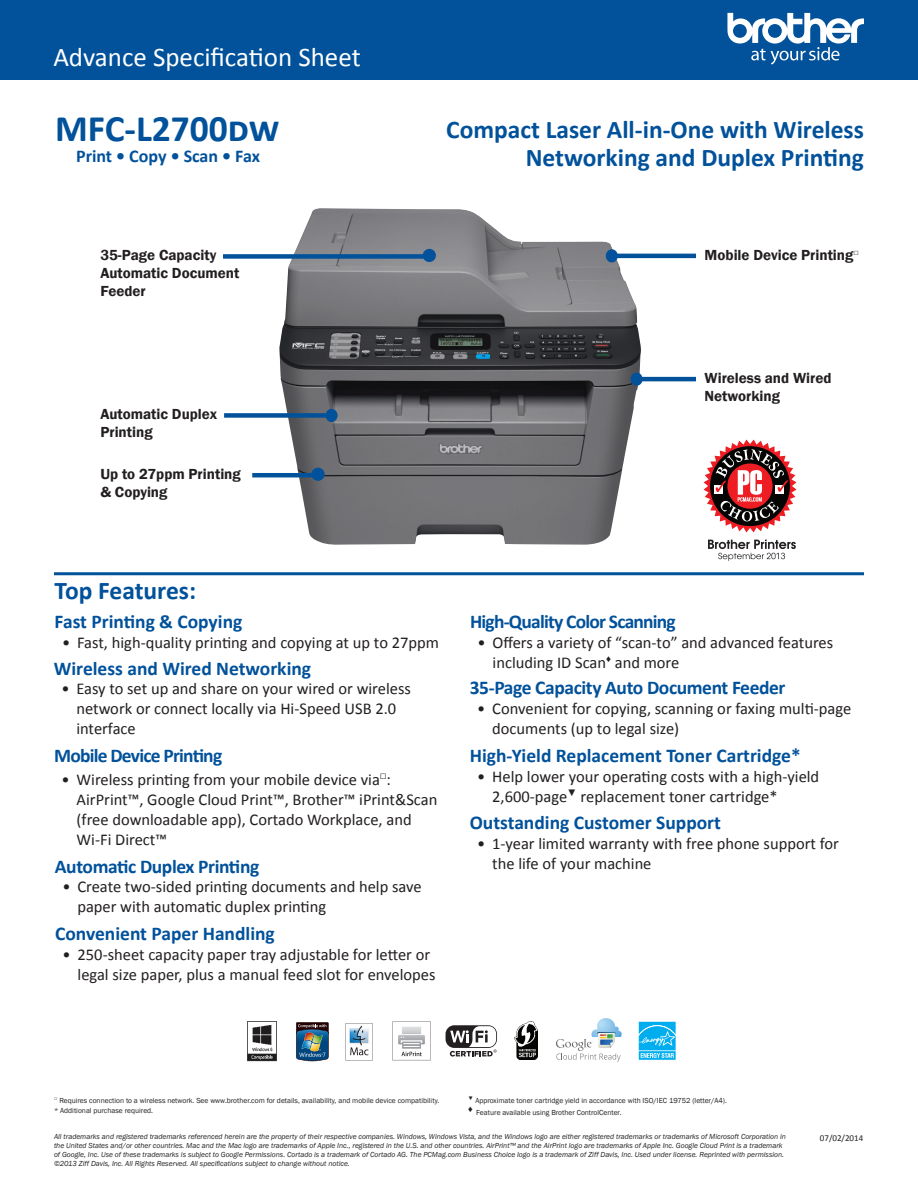
<style>
.page{position:relative;width:918px;height:1188px;background:#fff}
.page>*{position:absolute;margin:0;border:0;box-sizing:border-box;transform-origin:0 0}
.t1{font:700 37.5px "Calibri";color:#01519b}
.t2{font:27px "Calibri";color:#fff}
.t3{font:700 25.5px/28.5px "Calibri";color:#01519b;text-align:right}
.t4{font:700 19.5px "Calibri";letter-spacing:-.01em;color:#01519b}
.t5{font:700 19.5px "Calibri";letter-spacing:-.04em;color:#01519b}
.t6{font:700 18px "Calibri";color:#01519b}
.t7{font:16.5px/19.8px "Calibri";color:#231f20}
.t8{font:600 15px/18px "Franklin Gothic";color:#231f20}
.t9{font:9px "Calibri";color:#231f20}
.t10{font:italic 7.5px/9px "Franklin Gothic";color:#231f20}
.t11{font:7.5px/12px "Franklin Gothic";color:#231f20}
</style>
<div class="page">
<div style="left:0;top:0;width:918px;height:80px;background:#01519b"></div>
<svg style="left:727px;top:13px;width:137px;height:52px"></svg>
<img style="left:279px;top:208px;width:362px;height:337px">
<hr style="left:54px;top:572px;width:810px;height:3px;background:#01519b">
<svg style="left:704px;top:440px;width:93px;height:92px"></svg>
<svg style="left:708px;top:540px;width:88px;height:21px"></svg>
<svg style="left:345px;top:1023px;width:28px;height:37px"></svg>
<img style="left:348px;top:1024px;width:23px;height:23px">
<svg style="left:296px;top:1022px;width:33px;height:39px"></svg>
<svg style="left:638px;top:1021px;width:38px;height:39px"></svg>
<div style="left:639px;top:1051px;width:37px;height:9px;background:#00aeef"></div>
<svg style="left:639px;top:1022px;width:37px;height:36px"></svg>
<img style="left:514px;top:1021px;width:24px;height:39px">
<svg style="left:392px;top:1022px;width:39px;height:38px"></svg>
<img style="left:395px;top:1025px;width:34px;height:25px">
<img style="left:247px;top:1021px;width:30px;height:41px">
<svg style="left:556px;top:1018px;width:66px;height:44px"></svg>
<div style="left:446px;top:1025px;width:51px;height:23px;background:#231f20;border-radius:9px"></div>
<svg style="left:450px;top:1026px;width:47px;height:31px"></svg>
<div style="left:606px;top:249px;width:12px;height:13px;background:#01519b;border-radius:50%"></div>
<hr style="left:612px;top:254px;width:84px;height:4px;background:#01519b">
<div style="left:631px;top:373px;width:12px;height:13px;background:#01519b;border-radius:50%"></div>
<hr style="left:637px;top:377px;width:59px;height:4px;background:#01519b">
<div style="left:423px;top:249px;width:13px;height:13px;background:#01519b;border-radius:50%"></div>
<div style="left:223px;top:254px;width:211px;height:5px;background:#01519b"></div>
<div style="left:326px;top:409px;width:12px;height:13px;background:#01519b;border-radius:50%"></div>
<div style="left:224px;top:413px;width:113px;height:5px;background:#01519b"></div>
<div style="left:311px;top:468px;width:14px;height:13px;background:#01519b;border-radius:50%"></div>
<hr style="left:252px;top:473px;width:71px;height:4px;background:#01519b">
<p class="t2" style="left:53px;top:40px;width:309px">Advance Specification Sheet</p>
<p class="t1" style="left:55px;top:104px;width:226px">MFC-L2700dw</p>
<p class="t6" style="left:76px;top:144px;width:185px">Print • Copy • Scan • Fax</p>
<p class="t8" style="left:100px;top:246px;width:141px">35-Page Capacity<br>Automatic Document<br>Feeder</p>
<p class="t8" style="left:100px;top:405px;width:118px">Automatic Duplex<br>Printing</p>
<p class="t8" style="left:100px;top:465px;width:142px">Up to 27ppm Printing &amp; Copying</p>
<p class="t3" style="left:446px;top:115px;width:419px">Compact Laser All-in-One with Wireless<br>Networking and Duplex Printing</p>
<p class="t8" style="left:705px;top:246px;width:156px">Mobile Device Printing<sup>□</sup></p>
<p class="t8" style="left:705px;top:369px;width:128px">Wireless and Wired<br>Networking</p>
<p class="t3" style="left:55px;top:576px;width:143px">Top Features:</p>
<p class="t4" style="left:55px;top:609px;width:189px">Fast Printing &amp; Copying</p>
<p class="t7" style="left:62px;top:633px;width:378px">• Fast, high-quality printing and copying at up to 27ppm</p>
<p class="t5" style="left:470px;top:609px;width:207px">High-Quality Color Scanning</p>
<p class="t7" style="left:493px;top:633px;width:342px;text-indent:-15px">• Offers a variety of “scan-to” and advanced features including ID Scan<sup>♦</sup> and more</p>
<p class="t4" style="left:54px;top:656px;width:259px">Wireless and Wired Networking</p>
<p class="t7" style="left:76px;top:679px;width:336px;text-indent:-15px">• Easy to set up and share on your wired or wireless network or connect locally via Hi-Speed USB 2.0 interface</p>
<p class="t4" style="left:470px;top:676px;width:317px">35-Page Capacity Auto Document Feeder</p>
<p class="t7" style="left:492px;top:699px;width:361px;text-indent:-15px">• Convenient for copying, scanning or faxing multi-page documents (up to legal size)</p>
<p class="t5" style="left:54px;top:743px;width:170px">Mobile Device Printing</p>
<p class="t7" style="left:77px;top:770px;width:362px;text-indent:-15px">• Wireless printing from your mobile device via<sup>□</sup>:<br>AirPrint™, Google Cloud Print™, Brother™ iPrint&amp;Scan (free downloadable app), Cortado Workplace, and Wi-Fi Direct™</p>
<p class="t4" style="left:55px;top:854px;width:206px">Automatic Duplex Printing</p>
<p class="t7" style="left:77px;top:877px;width:346px;text-indent:-15px">• Create two-sided printing documents and help save paper with automatic duplex printing</p>
<p class="t4" style="left:55px;top:921px;width:221px">Convenient Paper Handling</p>
<p class="t7" style="left:78px;top:945px;width:360px;text-indent:-15px">• 250-sheet capacity paper tray adjustable for letter or legal size paper, plus a manual feed slot for envelopes</p>
<p class="t4" style="left:470px;top:743px;width:333px">High-Yield Replacement Toner Cartridge*</p>
<p class="t7" style="left:492px;top:766px;width:329px;text-indent:-15px">• Help lower your operating costs with a high-yield<br>2,600-page<sup>▼</sup> replacement toner cartridge*</p>
<p class="t4" style="left:470px;top:811px;width:253px">Outstanding Customer Support</p>
<p class="t7" style="left:492px;top:834px;width:348px;text-indent:-15px">• 1-year limited warranty with free phone support for the life of your machine</p>
<p class="t11" style="left:54px;top:1094px;width:387px"><sup>□</sup> Requires connection to a wireless network. See www.brother.com for details, availability, and mobile device compatibility.</p>
<p class="t11" style="left:54px;top:1105px;width:101px">* Additional purchase required.</p>
<p class="t11" style="left:468px;top:1094px;width:261px"><sup>▼</sup> Approximate toner cartridge yield in accordance with ISO/IEC 19752 (letter/A4). <sup>♦</sup> Feature available using Brother ControlCenter.</p>
<p class="t10" style="left:54px;top:1132px;width:734px">All trademarks and registered trademarks referenced herein are the property of their respective companies. Windows, Windows Vista, and the Windows logo are either registered trademarks or trademarks of Microsoft Corporation in</p>
<p class="t9" style="left:820px;top:1132px;width:45px">07/02/2014</p>
<p class="t10" style="left:54px;top:1141px;width:732px">the United States and/or other countries. Mac and the Mac logo are trademarks of Apple Inc., registered in the U.S. and other countries. AirPrint™ and the AirPrint logo are trademarks of Apple Inc. Google Cloud Print is a trademark of Google, Inc. Use of these trademarks is subject to Google Permissions. Cortado is a trademark of Cortado AG. The PCMag.com Business Choice logo is a trademark of Ziff Davis, Inc. Used under license. Reprinted with permission. ©2013 Ziff Davis, Inc. All Rights Reserved. All specifications subject to change without notice.</p>
</div>
